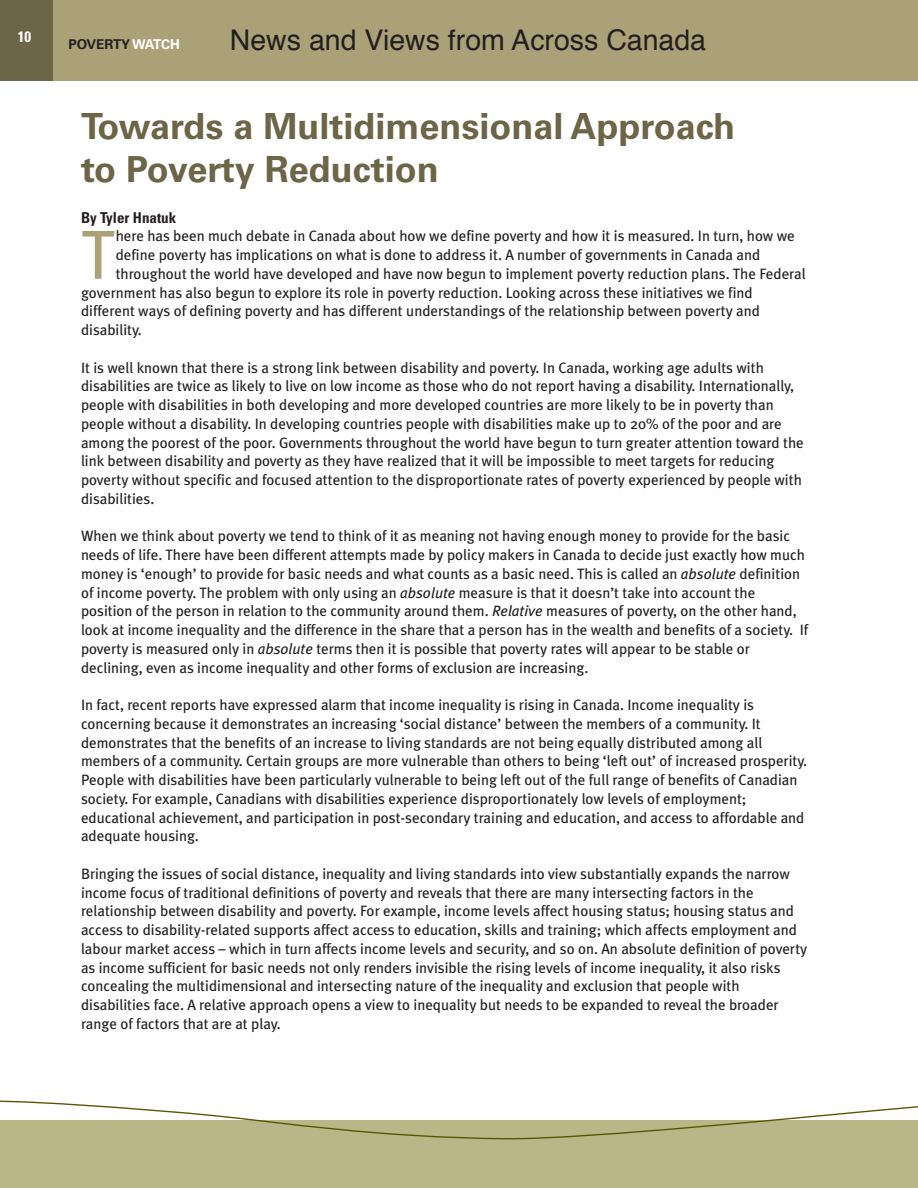
<style>
.page{position:relative;width:918px;height:1188px;background:#fff}
.page>*{position:absolute;margin:0;border:0;box-sizing:border-box;transform-origin:0 0}
.t1{font:69.3px "Meta Plus";color:#aba178}
.t2{font:700 36px/43.2px "Univers LT Std";color:#6c6547}
.t3{font:28.5px "Helvetica";color:#231f20}
.t4{font:15px/18.8px "Meta Plus";color:#231f20}
.t5{font:700 condensed 15px "Univers LT Std";color:#231f20}
.t6{font:700 condensed 15px "Univers LT Std";color:#fff}
.t7{font:700 13.5px "Univers LT Std";color:#231f20}
.s1{color:#fff}
.s2{font-style:italic}
</style>
<div class="page">
<div style="left:42px;top:0;width:876px;height:81px;background:#aba178"></div>
<div style="left:0;top:0;width:53px;height:81px;background:#6c6547"></div>
<div style="left:0;top:1121px;width:918px;height:67px;background:#bbb687"></div>
<svg style="left:0;top:1100px;width:918px;height:40px"></svg>
<p class="t6" style="left:18px;top:31px;width:15px">10</p>
<p class="t7" style="left:68px;top:39px;width:113px">POVERTY<span class="s1">WATCH</span></p>
<h3 class="t3" style="left:230px;top:28px;width:478px">News and Views from Across Canada</h3>
<h2 class="t2" style="left:81px;top:108px;width:656px">Towards a Multidimensional Approach to Poverty Reduction</h2>
<p class="t5" style="left:81px;top:212px;width:97px">By Tyler Hnatuk</p>
<h1 class="t1" style="left:81px;top:214px;width:36px">T</h1>
<p class="t4" style="left:116px;top:227px;width:681px">here has been much debate in Canada about how we define poverty and how it is measured. In turn, how we</p>
<p class="t4" style="left:116px;top:245px;width:646px">define poverty has implications on what is done to address it. A number of governments in Canada and</p>
<p class="t4" style="left:116px;top:264px;width:692px">throughout the world have developed and have now begun to implement poverty reduction plans. The Federal</p>
<p class="t4" style="left:81px;top:283px;width:673px">government has also begun to explore its role in poverty reduction. Looking across these initiatives we find</p>
<p class="t4" style="left:81px;top:302px;width:681px">different ways of defining poverty and has different understandings of the relationship between poverty and</p>
<p class="t4" style="left:81px;top:320px;width:62px">disability.</p>
<p class="t4" style="left:81px;top:358px;width:724px">It is well known that there is a strong link between disability and poverty. In Canada, working age adults with disabilities are twice as likely to live on low income as those who do not report having a disability. Internationally, people with disabilities in both developing and more developed countries are more likely to be in poverty than people without a disability. In developing countries people with disabilities make up to 20% of the poor and are among the poorest of the poor. Governments throughout the world have begun to turn greater attention toward the link between disability and poverty as they have realized that it will be impossible to meet targets for reducing poverty without specific and focused attention to the disproportionate rates of poverty experienced by people with disabilities.</p>
<p class="t4" style="left:81px;top:527px;width:729px">When we think about poverty we tend to think of it as meaning not having enough money to provide for the basic needs of life. There have been different attempts made by policy makers in Canada to decide just exactly how much money is ‘enough’ to provide for basic needs and what counts as a basic need. This is called an <span class="s2">absolute</span> definition of income poverty. The problem with only using an <span class="s2">absolute</span> measure is that it doesn’t take into account the position of the person in relation to the community around them. <span class="s2">Relative</span> measures of poverty, on the other hand, look at income inequality and the difference in the share that a person has in the wealth and benefits of a society. If poverty is measured only in <span class="s2">absolute</span> terms then it is possible that poverty rates will appear to be stable or declining, even as income inequality and other forms of exclusion are increasing.</p>
<p class="t4" style="left:81px;top:695px;width:728px">In fact, recent reports have expressed alarm that income inequality is rising in Canada. Income inequality is concerning because it demonstrates an increasing ‘social distance’ between the members of a community. It demonstrates that the benefits of an increase to living standards are not being equally distributed among all members of a community. Certain groups are more vulnerable than others to being ‘left out’ of increased prosperity.<br>People with disabilities have been particularly vulnerable to being left out of the full range of benefits of Canadian society. For example, Canadians with disabilities experience disproportionately low levels of employment; educational achievement, and participation in post-secondary training and education, and access to affordable and adequate housing.</p>
<p class="t4" style="left:81px;top:864px;width:728px">Bringing the issues of social distance, inequality and living standards into view substantially expands the narrow income focus of traditional definitions of poverty and reveals that there are many intersecting factors in the relationship between disability and poverty. For example, income levels affect housing status; housing status and access to disability-related supports affect access to education, skills and training; which affects employment and labour market access – which in turn affects income levels and security, and so on. An absolute definition of poverty as income sufficient for basic needs not only renders invisible the rising levels of income inequality, it also risks concealing the multidimensional and intersecting nature of the inequality and exclusion that people with disabilities face. A relative approach opens a view to inequality but needs to be expanded to reveal the broader range of factors that are at play.</p>
</div>
